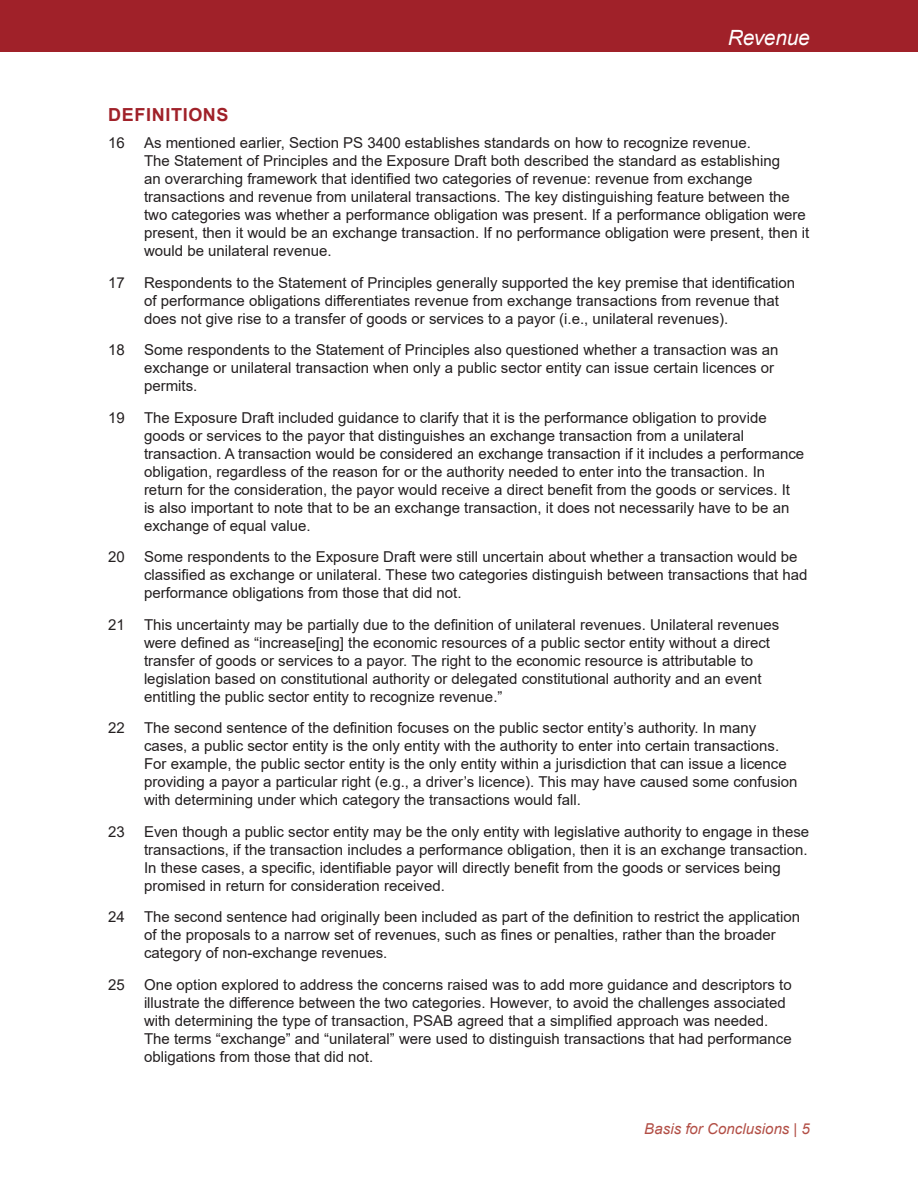
<style>
.page{position:relative;width:918px;height:1188px;background:#fff}
.page>*{position:absolute;margin:0;border:0;box-sizing:border-box;transform-origin:0 0}
.t1{font:italic 21px "Arial";letter-spacing:-.01em;color:#fff}
.Content___Head_1{font:700 18px "Arial";letter-spacing:.035em;color:#a02129}
.t2{font:15px/18px "Arial";color:#231f20}
.t3{font:italic 15px "Arial";letter-spacing:.005em;color:#b24e45}
</style>
<div class="page">
<div style="left:0;top:0;width:918px;height:52px;background:#a02129"></div>
<h1 class="t1" style="left:728px;top:24px;width:84px">Revenue</h1>
<p class="Content___Head_1" style="left:108px;top:102px;width:122px">DEFINITIONS</p>
<p class="t2" style="left:108px;top:134px;width:18px">16</p>
<p class="t2" style="left:144px;top:134px;width:667px">As mentioned earlier, Section PS 3400 establishes standards on how to recognize revenue.<br>The Statement of Principles and the Exposure Draft both described the standard as establishing<br>an overarching framework that identified two categories of revenue: revenue from exchange transactions and revenue from unilateral transactions. The key distinguishing feature between the two categories was whether a performance obligation was present. If a performance obligation were present, then it would be an exchange transaction. If no performance obligation were present, then it would be unilateral revenue.</p>
<p class="t2" style="left:108px;top:273px;width:18px">17</p>
<p class="t2" style="left:144px;top:273px;width:653px">Respondents to the Statement of Principles generally supported the key premise that identification of performance obligations differentiates revenue from exchange transactions from revenue that does not give rise to a transfer of goods or services to a payor (i.e., unilateral revenues).</p>
<p class="t2" style="left:108px;top:341px;width:18px">18</p>
<p class="t2" style="left:144px;top:341px;width:636px">Some respondents to the Statement of Principles also questioned whether a transaction was an exchange or unilateral transaction when only a public sector entity can issue certain licences or permits.</p>
<p class="t2" style="left:108px;top:408px;width:18px">19</p>
<p class="t2" style="left:144px;top:408px;width:662px">The Exposure Draft included guidance to clarify that it is the performance obligation to provide goods or services to the payor that distinguishes an exchange transaction from a unilateral transaction. A transaction would be considered an exchange transaction if it includes a performance obligation, regardless of the reason for or the authority needed to enter into the transaction. In return for the consideration, the payor would receive a direct benefit from the goods or services. It is also important to note that to be an exchange transaction, it does not necessarily have to be an exchange of equal value.</p>
<p class="t2" style="left:108px;top:548px;width:18px">20</p>
<p class="t2" style="left:144px;top:548px;width:665px">Some respondents to the Exposure Draft were still uncertain about whether a transaction would be classified as exchange or unilateral. These two categories distinguish between transactions that had performance obligations from those that did not.</p>
<p class="t2" style="left:108px;top:615px;width:18px">21</p>
<p class="t2" style="left:144px;top:615px;width:637px">This uncertainty may be partially due to the definition of unilateral revenues. Unilateral revenues were defined as “increase[ing] the economic resources of a public sector entity without a direct transfer of goods or services to a payor. The right to the economic resource is attributable to legislation based on constitutional authority or delegated constitutional authority and an event entitling the public sector entity to recognize revenue.”</p>
<p class="t2" style="left:108px;top:719px;width:18px">22</p>
<p class="t2" style="left:144px;top:719px;width:655px">The second sentence of the definition focuses on the public sector entity’s authority. In many cases, a public sector entity is the only entity with the authority to enter into certain transactions.<br>For example, the public sector entity is the only entity within a jurisdiction that can issue a licence providing a payor a particular right (e.g., a driver’s licence). This may have caused some confusion with determining under which category the transactions would fall.</p>
<p class="t2" style="left:108px;top:822px;width:18px">23</p>
<p class="t2" style="left:144px;top:822px;width:667px">Even though a public sector entity may be the only entity with legislative authority to engage in these transactions, if the transaction includes a performance obligation, then it is an exchange transaction.<br>In these cases, a specific, identifiable payor will directly benefit from the goods or services being promised in return for consideration received.</p>
<p class="t2" style="left:108px;top:908px;width:18px">24</p>
<p class="t2" style="left:144px;top:908px;width:658px">The second sentence had originally been included as part of the definition to restrict the application of the proposals to a narrow set of revenues, such as fines or penalties, rather than the broader category of non-exchange revenues.</p>
<p class="t2" style="left:108px;top:975px;width:18px">25</p>
<p class="t2" style="left:144px;top:975px;width:649px">One option explored to address the concerns raised was to add more guidance and descriptors to illustrate the difference between the two categories. However, to avoid the challenges associated with determining the type of transaction, PSAB agreed that a simplified approach was needed.<br>The terms “exchange” and “unilateral” were used to distinguish transactions that had performance obligations from those that did not.</p>
<p class="t3" style="left:644px;top:1119px;width:167px">Basis for Conclusions | 5</p>
</div>
